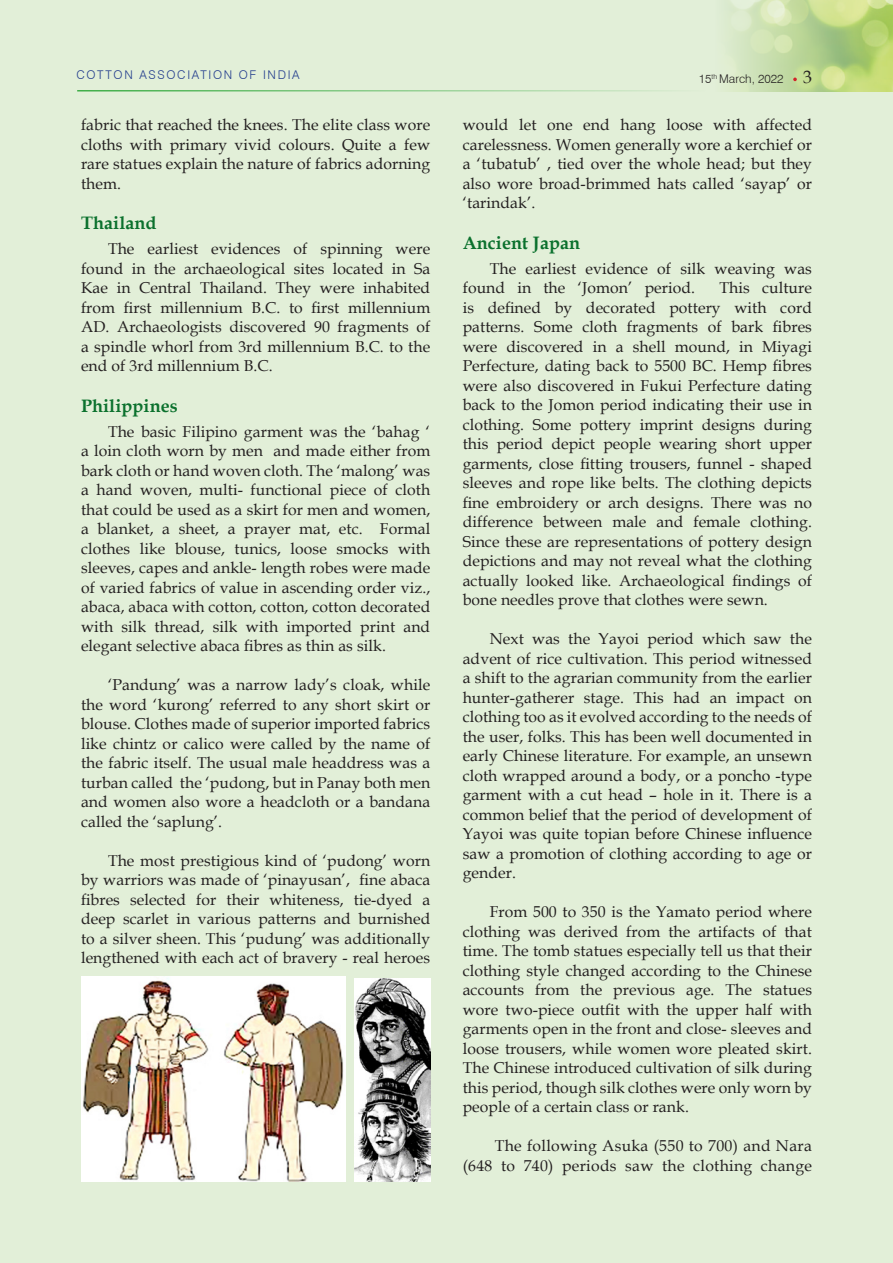
<style>
.page{position:relative;width:893px;height:1263px;background:#e2efd8}
.page>*{position:absolute;margin:0;border:0;box-sizing:border-box;transform-origin:0 0}
.BODY_BOLD{font:700 18px "Book Antiqua";letter-spacing:.005em;color:#0b712d}
.BODY_TEXT{font:15.75px/19.5px "Book Antiqua";letter-spacing:.005em;color:#231f20;text-align:justify}
.t1{font:300 12px "Swiss 721 BT";letter-spacing:.14em;color:#253f8e}
.t2{font:300 12px "Swiss 721 BT";color:#231f20}
.s1{font-family:"Book Antiqua";font-weight:400;font-size:18px}
</style>
<div class="page">
<img style="left:728px;top:0;width:165px;height:91px">
<hr style="left:77px;top:90px;width:628px;height:2px;background:#40ae49">
<svg style="left:793px;top:78px;width:4px;height:3px"></svg>
<img style="left:81px;top:977px;width:264px;height:205px">
<img style="left:354px;top:979px;width:76px;height:203px">
<p class="t1" style="left:76px;top:67px;width:225px">COTTON ASSOCIATION OF INDIA</p>
<p class="t2" style="left:699px;top:71px;width:115px">15<sup>th</sup> March, 2022 <span class="s1">3</span></p>
<p class="BODY_TEXT" style="left:81px;top:115px;width:351px">fabric that reached the knees. The elite class wore cloths with primary vivid colours. Quite a few rare statues explain the nature of fabrics adorning them.</p>
<p class="BODY_BOLD" style="left:81px;top:211px;width:77px">Thailand</p>
<p class="BODY_TEXT" style="left:81px;top:239px;width:351px;text-indent:27px">The earliest evidences of spinning were found in the archaeological sites located in Sa Kae in Central Thailand. They were inhabited from first millennium B.C. to first millennium AD. Archaeologists discovered 90 fragments of a spindle whorl from 3rd millennium B.C. to the end of 3rd millennium B.C.</p>
<p class="BODY_BOLD" style="left:81px;top:393px;width:98px">Philippines</p>
<p class="BODY_TEXT" style="left:81px;top:421px;width:351px;text-indent:27px">The basic Filipino garment was the ‘bahag ‘ a loin cloth worn by men and made either from bark cloth or hand woven cloth. The ‘malong’ was a hand woven, multi- functional piece of cloth that could be used as a skirt for men and women, a blanket, a sheet, a prayer mat, etc. Formal clothes like blouse, tunics, loose smocks with sleeves, capes and ankle- length robes were made of varied fabrics of value in ascending order viz., abaca, abaca with cotton, cotton, cotton decorated with silk thread, silk with imported print and elegant selective abaca fibres as thin as silk.</p>
<p class="BODY_TEXT" style="left:81px;top:675px;width:351px;text-indent:27px">‘Pandung’ was a narrow lady’s cloak, while the word ‘kurong’ referred to any short skirt or blouse. Clothes made of superior imported fabrics like chintz or calico were called by the name of the fabric itself. The usual male headdress was a turban called the ‘pudong, but in Panay both men and women also wore a headcloth or a bandana called the ‘saplung’.</p>
<p class="BODY_TEXT" style="left:81px;top:850px;width:351px;text-indent:27px">The most prestigious kind of ‘pudong’ worn by warriors was made of ‘pinayusan’, fine abaca fibres selected for their whiteness, tie-dyed a deep scarlet in various patterns and burnished to a silver sheen. This ‘pudung’ was additionally lengthened with each act of bravery - real heroes</p>
<p class="BODY_TEXT" style="left:463px;top:115px;width:351px">would let one end hang loose with affected carelessness. Women generally wore a kerchief or a ‘tubatub’ , tied over the whole head; but they also wore broad-brimmed hats called ‘sayap’ or ‘tarindak’.</p>
<p class="BODY_BOLD" style="left:463px;top:230px;width:119px">Ancient Japan</p>
<p class="BODY_TEXT" style="left:463px;top:258px;width:351px;text-indent:27px">The earliest evidence of silk weaving was found in the ‘Jomon’ period.</p>
<p class="BODY_TEXT" style="left:463px;top:278px;width:351px;text-indent:257px">This culture is defined by decorated pottery with cord patterns. Some cloth fragments of bark fibres were discovered in a shell mound, in Miyagi Perfecture, dating back to 5500 BC. Hemp fibres were also discovered in Fukui Perfecture dating back to the Jomon period indicating their use in clothing. Some pottery imprint designs during this period depict people wearing short upper garments, close fitting trousers, funnel - shaped sleeves and rope like belts. The clothing depicts fine embroidery or arch designs. There was no difference between male and female clothing.<br>Since these are representations of pottery design depictions and may not reveal what the clothing actually looked like. Archaeological findings of bone needles prove that clothes were sewn.</p>
<p class="BODY_TEXT" style="left:463px;top:629px;width:351px;text-indent:27px">Next was the Yayoi period which saw the advent of rice cultivation. This period witnessed a shift to the agrarian community from the earlier hunter-gatherer stage. This had an impact on clothing too as it evolved according to the needs of the user, folks. This has been well documented in early Chinese literature. For example, an unsewn cloth wrapped around a body, or a poncho -type garment with a cut head – hole in it. There is a common belief that the period of development of Yayoi was quite topian before Chinese influence saw a promotion of clothing according to age or gender.</p>
<p class="BODY_TEXT" style="left:463px;top:902px;width:351px;text-indent:27px">From 500 to 350 is the Yamato period where clothing was derived from the artifacts of that time. The tomb statues especially tell us that their clothing style changed according to the Chinese accounts from the previous age. The statues wore two-piece outfit with the upper half with garments open in the front and close- sleeves and loose trousers, while women wore pleated skirt.<br>The Chinese introduced cultivation of silk during this period, though silk clothes were only worn by people of a certain class or rank.</p>
<p class="BODY_TEXT" style="left:463px;top:1136px;width:351px;text-align:right">The following Asuka (550 to 700) and Nara (648 to 740) periods saw the clothing change</p>
</div>
